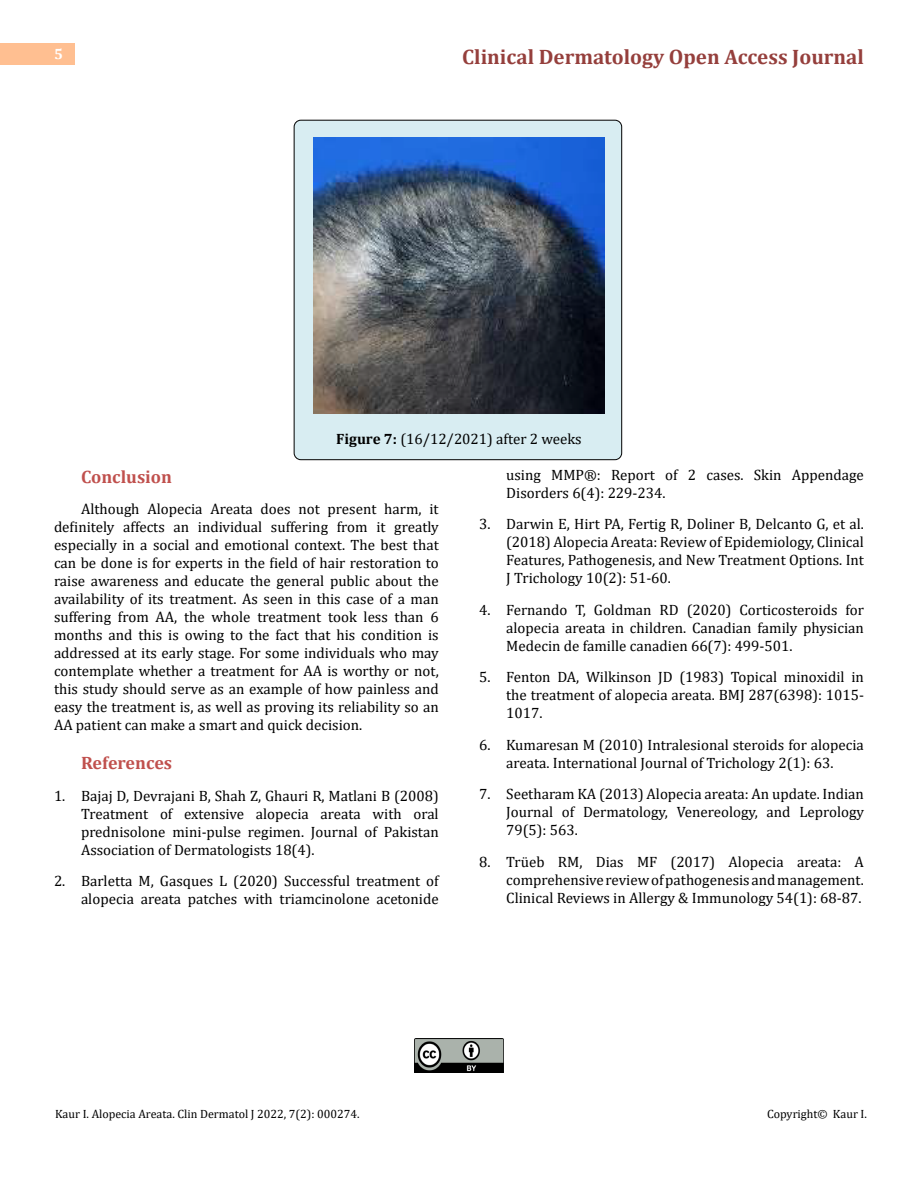
<style>
.page{position:relative;width:918px;height:1188px;background:#fff}
.page>*{position:absolute;margin:0;border:0;box-sizing:border-box;transform-origin:0 0}
.t1{font:700 21px "Cambria";color:#953f3c}
.t2{font:700 18px "Cambria";color:#c0504d}
.t3{font:15px/18px "Cambria";color:#000;text-align:justify}
.t4{font:700 15px "Cambria";color:#fff}
.t5{font:12px "Cambria";color:#000}
.s1{font-weight:700}
</style>
<div class="page">
<div style="left:0;top:43px;width:75px;height:21px;background:#ffbf91"></div>
<div style="left:294px;top:120px;width:328px;height:340px;background:#d8edf2;border-radius:7px"></div>
<div style="left:294px;top:120px;width:328px;height:340px;border:1px solid #000;border-radius:7px"></div>
<img style="left:313px;top:138px;width:292px;height:276px">
<img style="left:415px;top:1039px;width:88px;height:33px">
<p class="t4" style="left:54px;top:44px;width:10px">5</p>
<h1 class="t1" style="left:462px;top:42px;width:403px">Clinical Dermatology Open Access Journal</h1>
<p class="t3" style="left:336px;top:429px;width:247px"><span class="s1">Figure 7:</span> (16/12/2021) after 2 weeks</p>
<p class="t2" style="left:81px;top:464px;width:93px">Conclusion</p>
<p class="t3" style="left:54px;top:500px;width:386px;text-indent:27px">Although Alopecia Areata does not present harm, it definitely affects an individual suffering from it greatly especially in a social and emotional context. The best that can be done is for experts in the field of hair restoration to raise awareness and educate the general public about the availability of its treatment. As seen in this case of a man suffering from AA, the whole treatment took less than 6 months and this is owing to the fact that his condition is addressed at its early stage. For some individuals who may contemplate whether a treatment for AA is worthy or not, this study should serve as an example of how painless and easy the treatment is, as well as proving its reliability so an AA patient can make a smart and quick decision.</p>
<p class="t2" style="left:81px;top:750px;width:93px">References</p>
<p class="t3" style="left:81px;top:786px;width:359px;text-indent:-27px">1. Bajaj D, Devrajani B, Shah Z, Ghauri R, Matlani B (2008)<br>Treatment of extensive alopecia areata with oral prednisolone mini-pulse regimen. Journal of Pakistan Association of Dermatologists 18(4).</p>
<p class="t3" style="left:54px;top:872px;width:386px;text-align:right">2. Barletta M, Gasques L (2020) Successful treatment of alopecia areata patches with triamcinolone acetonide</p>
<p class="t3" style="left:506px;top:465px;width:359px">using MMP®: Report of 2 cases. Skin Appendage<br>Disorders 6(4): 229-234.</p>
<p class="t3" style="left:506px;top:515px;width:359px;text-indent:-27px">3. Darwin E, Hirt PA, Fertig R, Doliner B, Delcanto G, et al. (2018) Alopecia Areata: Review of Epidemiology, Clinical Features, Pathogenesis, and New Treatment Options. Int J Trichology 10(2): 51-60.</p>
<p class="t3" style="left:506px;top:600px;width:359px;text-indent:-27px">4. Fernando T, Goldman RD (2020) Corticosteroids for alopecia areata in children. Canadian family physician Medecin de famille canadien 66(7): 499-501.</p>
<p class="t3" style="left:506px;top:668px;width:359px;text-indent:-27px">5. Fenton DA, Wilkinson JD (1983) Topical minoxidil in the treatment of alopecia areata. BMJ 287(6398): 1015- 1017.</p>
<p class="t3" style="left:479px;top:735px;width:386px;text-align:center">6. Kumaresan M (2010) Intralesional steroids for alopecia areata. International Journal of Trichology 2(1): 63.</p>
<p class="t3" style="left:506px;top:785px;width:359px;text-indent:-27px">7. Seetharam KA (2013) Alopecia areata: An update. Indian Journal of Dermatology, Venereology, and Leprology 79(5): 563.</p>
<p class="t3" style="left:506px;top:852px;width:359px;text-indent:-27px">8. Trüeb RM, Dias MF (2017) Alopecia areata: A comprehensive review of pathogenesis and management.<br>Clinical Reviews in Allergy &amp; Immunology 54(1): 68-87.</p>
<p class="t5" style="left:55px;top:1106px;width:306px">Kaur I. Alopecia Areata. Clin Dermatol J 2022, 7(2): 000274.</p>
<p class="t5" style="left:767px;top:1106px;width:101px">Copyright© Kaur I.</p>
</div>
